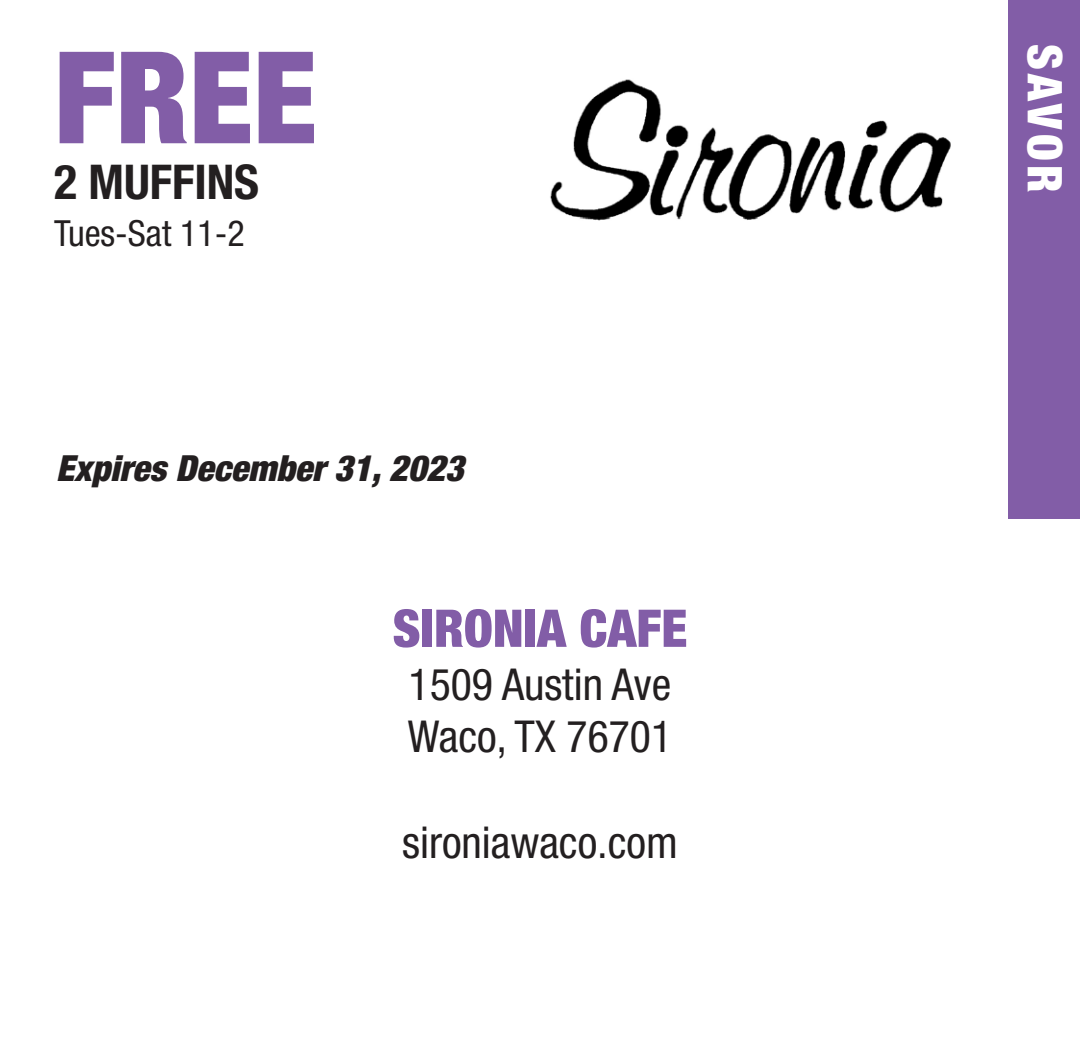
<style>
.page{position:relative;width:1080px;height:1037px;background:#fff}
.page>*{position:absolute;margin:0;border:0;box-sizing:border-box;transform-origin:0 0}
.t1{font:900 condensed 128px "Helvetica Neue LT Std";color:#825da7}
.t2{font:900 condensed 52px "Helvetica Neue LT Std";color:#825da7}
.t3{font:700 condensed 48px "Helvetica Neue LT Std";color:#231f20}
.t4{font:900 condensed 48px "Helvetica Neue LT Std";color:#fff}
.t5{font:condensed 44px "Helvetica Neue LT Std";color:#231f20}
.t6{font:italic 900 condensed 36px "Helvetica Neue LT Std";color:#231f20}
.desciprtion_copy_spa{font:condensed 36px "Helvetica Neue LT Std";color:#231f20}
</style>
<div class="page">
<div style="left:1008px;top:0;width:72px;height:518px;background:#825da7"></div>
<img style="left:550px;top:79px;width:401px;height:142px">
<p class="t1" style="left:54px;top:19px;width:265px">FREE</p>
<p class="t3" style="left:54px;top:153px;width:207px">2 MUFFINS</p>
<p class="desciprtion_copy_spa" style="left:54px;top:213px;width:192px">Tues-Sat 11-2</p>
<p class="t6" style="left:56px;top:446px;width:409px">Expires December 31, 2023</p>
<p class="t2" style="left:393px;top:596px;width:296px">SIRONIA CAFE</p>
<p class="t5" style="left:409px;top:659px;width:264px">1509 Austin Ave</p>
<p class="t5" style="left:408px;top:711px;width:266px">Waco, TX 76701</p>
<p class="t5" style="left:402px;top:817px;width:277px">sironiawaco.com</p>
<p class="t4" style="left:1074px;top:44px;width:151px;rotate:90deg">SAVOR</p>
</div>
